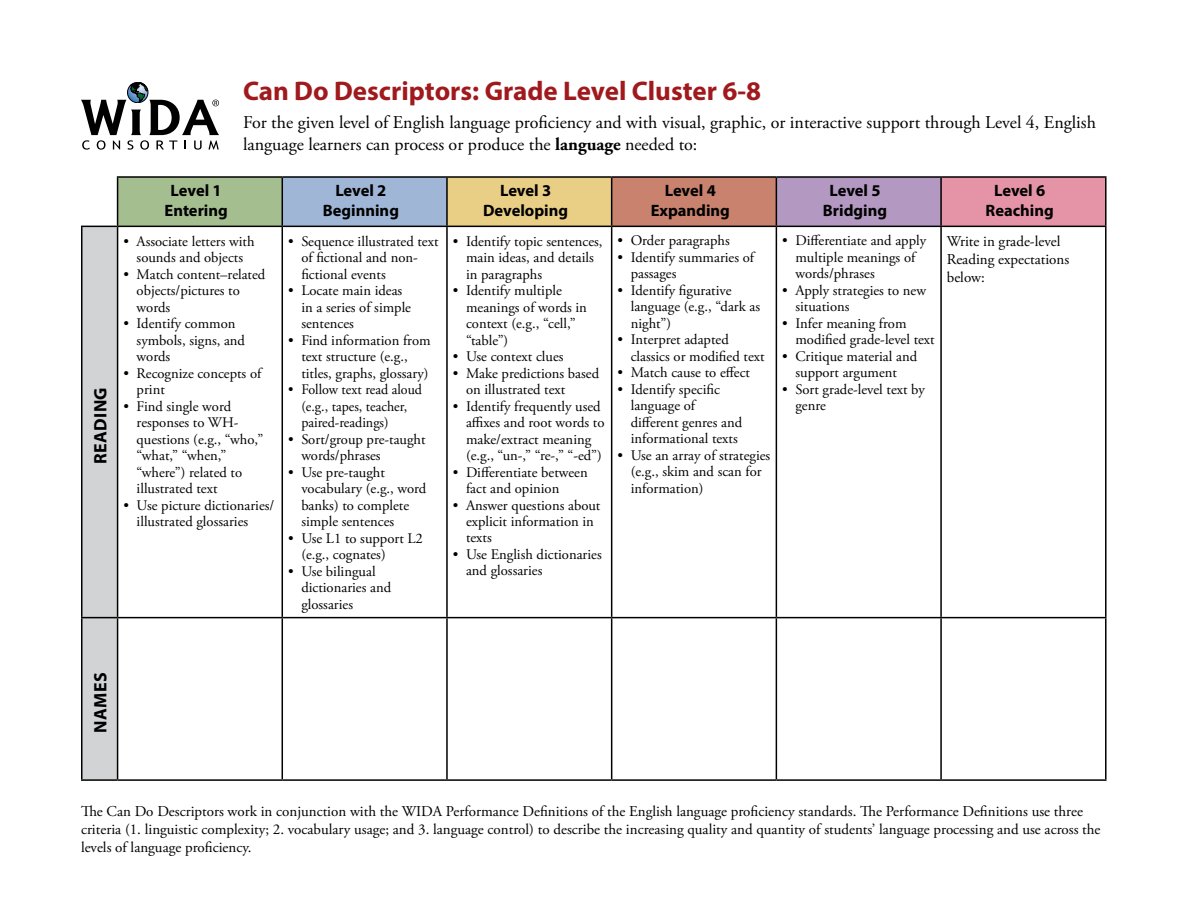
<style>
.page{position:relative;width:1188px;height:918px;background:#fff}
.page>*{position:absolute;margin:0;border:0;box-sizing:border-box;transform-origin:0 0}
.t1{font:700 27px "Myriad Pro";color:#a0191d}
.t2{font:18px/21.6px "Adobe Garamond Pro";color:#000}
.t3{font:700 18px "Myriad Pro";letter-spacing:.02em;color:#000}
.t4{font:700 16.5px/19.5px "Myriad Pro";color:#000;text-align:center}
.t5{font:15px/18px "Adobe Garamond Pro";color:#000}
.t6{font:14.7px/16.5px "Adobe Garamond Pro";color:#000}
.t7{font:14.7px/16.5px "Adobe Garamond Pro";color:#000;scale:.96 1}
.s1{font-weight:700}
</style>
<div class="page">
<svg style="left:81px;top:82px;width:138px;height:68px"></svg>
<div style="left:118px;top:177px;width:164px;height:49px;background:#a5be90"></div>
<div style="left:282px;top:177px;width:165px;height:49px;background:#9fb6d7"></div>
<div style="left:447px;top:177px;width:165px;height:49px;background:#e9ce86"></div>
<div style="left:612px;top:177px;width:164px;height:49px;background:#c8826d"></div>
<div style="left:776px;top:177px;width:165px;height:49px;background:#b398c2"></div>
<div style="left:941px;top:177px;width:165px;height:49px;background:#e594a8"></div>
<div style="left:82px;top:227px;width:35px;height:552px;background:#d1d3d4"></div>
<hr style="left:282px;top:176px;width:165px;height:2px;background:#000">
<hr style="left:447px;top:176px;width:165px;height:2px;background:#000">
<hr style="left:446px;top:178px;width:2px;height:48px;background:#000">
<hr style="left:612px;top:176px;width:164px;height:2px;background:#000">
<hr style="left:611px;top:178px;width:1px;height:48px;background:#000">
<hr style="left:776px;top:176px;width:165px;height:2px;background:#000">
<hr style="left:776px;top:178px;width:1px;height:48px;background:#000">
<hr style="left:941px;top:176px;width:166px;height:2px;background:#000">
<hr style="left:940px;top:178px;width:2px;height:48px;background:#000">
<hr style="left:1105px;top:178px;width:2px;height:48px;background:#000">
<hr style="left:282px;top:226px;width:165px;height:1px;background:#000">
<hr style="left:282px;top:227px;width:1px;height:390px;background:#000">
<hr style="left:447px;top:226px;width:165px;height:1px;background:#000">
<hr style="left:446px;top:227px;width:2px;height:390px;background:#000">
<hr style="left:612px;top:226px;width:164px;height:1px;background:#000">
<hr style="left:611px;top:227px;width:1px;height:390px;background:#000">
<hr style="left:776px;top:226px;width:165px;height:1px;background:#000">
<hr style="left:776px;top:227px;width:1px;height:390px;background:#000">
<hr style="left:941px;top:226px;width:166px;height:1px;background:#000">
<hr style="left:940px;top:227px;width:2px;height:390px;background:#000">
<hr style="left:1105px;top:227px;width:2px;height:390px;background:#000">
<hr style="left:81px;top:618px;width:1px;height:161px;background:#000">
<hr style="left:118px;top:617px;width:164px;height:1px;background:#000">
<hr style="left:117px;top:618px;width:1px;height:161px;background:#000">
<hr style="left:282px;top:617px;width:165px;height:1px;background:#000">
<hr style="left:282px;top:618px;width:1px;height:161px;background:#000">
<hr style="left:447px;top:617px;width:165px;height:1px;background:#000">
<hr style="left:446px;top:618px;width:2px;height:161px;background:#000">
<hr style="left:612px;top:617px;width:164px;height:1px;background:#000">
<hr style="left:611px;top:618px;width:1px;height:161px;background:#000">
<hr style="left:776px;top:617px;width:165px;height:1px;background:#000">
<hr style="left:776px;top:618px;width:1px;height:161px;background:#000">
<hr style="left:941px;top:617px;width:166px;height:1px;background:#000">
<hr style="left:940px;top:618px;width:2px;height:161px;background:#000">
<hr style="left:1105px;top:618px;width:2px;height:161px;background:#000">
<hr style="left:81px;top:779px;width:37px;height:2px;background:#000">
<hr style="left:118px;top:779px;width:164px;height:2px;background:#000">
<hr style="left:282px;top:779px;width:165px;height:2px;background:#000">
<hr style="left:447px;top:779px;width:165px;height:2px;background:#000">
<hr style="left:612px;top:779px;width:164px;height:2px;background:#000">
<hr style="left:776px;top:779px;width:165px;height:2px;background:#000">
<hr style="left:941px;top:779px;width:166px;height:2px;background:#000">
<hr style="left:117px;top:176px;width:165px;height:2px;background:#000">
<hr style="left:117px;top:178px;width:1px;height:48px;background:#000">
<hr style="left:282px;top:178px;width:1px;height:48px;background:#000">
<hr style="left:118px;top:226px;width:164px;height:1px;background:#000">
<hr style="left:81px;top:226px;width:37px;height:1px;background:#000">
<hr style="left:81px;top:227px;width:1px;height:390px;background:#000">
<hr style="left:117px;top:227px;width:1px;height:390px;background:#000">
<hr style="left:81px;top:617px;width:37px;height:1px;background:#000">
<p class="t1" style="left:243px;top:73px;width:520px">Can Do Descriptors: Grade Level Cluster 6-8</p>
<p class="t2" style="left:243px;top:112px;width:855px">For the given level of English language proficiency and with visual, graphic, or interactive support through Level 4, English language learners can process or produce the <span class="s1">language</span> needed to:</p>
<p class="t3" style="left:89px;top:464px;width:76px;rotate:-90deg">Reading</p>
<p class="t4" style="left:165px;top:180px;width:65px">Level 1<br>Entering</p>
<p class="t4" style="left:323px;top:180px;width:78px">Level 2<br>Beginning</p>
<p class="t4" style="left:483px;top:180px;width:87px">Level 3<br>Developing</p>
<p class="t4" style="left:651px;top:180px;width:81px">Level 4<br>Expanding</p>
<p class="t4" style="left:823px;top:180px;width:66px">Level 5<br>Bridging</p>
<p class="t4" style="left:986px;top:180px;width:70px">Level 6<br>Reaching</p>
<p class="t6" style="left:123px;top:233px;width:133px;text-align:center">• Associate letters with sounds and objects</p>
<p class="t6" style="left:137px;top:266px;width:130px;text-indent:-13px">• Match content–related objects/pictures to words</p>
<p class="t6" style="left:137px;top:316px;width:110px;text-indent:-13px">• Identify common symbols, signs, and words</p>
<p class="t6" style="left:137px;top:365px;width:126px;text-indent:-13px">• Recognize concepts of print</p>
<p class="t6" style="left:137px;top:398px;width:128px;text-indent:-13px">• Find single word responses to WH&shy;questions (e.g., “who,” “what,” “when,” “where”) related to illustrated text</p>
<p class="t6" style="left:137px;top:497px;width:139px;text-indent:-13px">• Use picture dictionaries/ illustrated glossaries</p>
<p class="t6" style="left:301px;top:233px;width:139px;text-indent:-13px">• Sequence illustrated text of fictional and non&shy;fictional events</p>
<p class="t6" style="left:301px;top:283px;width:111px;text-indent:-13px">• Locate main ideas in a series of simple sentences</p>
<p class="t6" style="left:301px;top:332px;width:131px;text-indent:-13px">• Find information from text structure (e.g., titles, graphs, glossary)</p>
<p class="t7" style="left:301px;top:382px;width:127px;text-indent:-13px">• Follow text read aloud (e.g., tapes, teacher, paired-readings)</p>
<p class="t6" style="left:301px;top:431px;width:126px;text-indent:-13px">• Sort/group pre-taught words/phrases</p>
<p class="t6" style="left:301px;top:464px;width:127px;text-indent:-13px">• Use pre-taught vocabulary (e.g., word banks) to complete simple sentences</p>
<p class="t6" style="left:301px;top:530px;width:123px;text-indent:-13px">• Use L1 to support L2 (e.g., cognates)</p>
<p class="t6" style="left:301px;top:563px;width:91px;text-indent:-13px">• Use bilingual dictionaries and glossaries</p>
<p class="t6" style="left:466px;top:233px;width:138px;text-indent:-13px">• Identify topic sentences, main ideas, and details in paragraphs</p>
<p class="t6" style="left:466px;top:283px;width:122px;text-indent:-13px">• Identify multiple meanings of words in context (e.g., “cell,” “table”)</p>
<p class="t6" style="left:453px;top:349px;width:112px">• Use context clues</p>
<p class="t6" style="left:466px;top:365px;width:135px;text-indent:-13px">• Make predictions based on illustrated text</p>
<p class="t6" style="left:466px;top:398px;width:140px;text-indent:-13px">• Identify frequently used affixes and root words to make/extract meaning (e.g., “un-,” “re-,” “-ed”)</p>
<p class="t6" style="left:466px;top:464px;width:123px;text-indent:-13px">• Differentiate between fact and opinion</p>
<p class="t6" style="left:466px;top:497px;width:136px;text-indent:-13px">• Answer questions about explicit information in texts</p>
<p class="t6" style="left:466px;top:547px;width:137px;text-indent:-13px">• Use English dictionaries and glossaries</p>
<p class="t6" style="left:617px;top:233px;width:114px">• Order paragraphs</p>
<p class="t6" style="left:631px;top:250px;width:125px;text-indent:-13px">• Identify summaries of passages</p>
<p class="t6" style="left:631px;top:283px;width:131px;text-indent:-13px">• Identify figurative language (e.g., “dark as night”)</p>
<p class="t6" style="left:631px;top:332px;width:135px;text-indent:-13px">• Interpret adapted classics or modified text</p>
<p class="t6" style="left:617px;top:365px;width:134px">• Match cause to effect</p>
<p class="t6" style="left:631px;top:382px;width:113px;text-indent:-13px">• Identify specific language of different genres and informational texts</p>
<p class="t6" style="left:631px;top:448px;width:141px;text-indent:-13px">• Use an array of strategies (e.g., skim and scan for information)</p>
<p class="t6" style="left:795px;top:233px;width:132px;text-indent:-13px">• Differentiate and apply multiple meanings of words/phrases</p>
<p class="t6" style="left:795px;top:283px;width:132px;text-indent:-13px">• Apply strategies to new situations</p>
<p class="t6" style="left:795px;top:316px;width:141px;text-indent:-13px">• Infer meaning from modified grade-level text</p>
<p class="t6" style="left:782px;top:349px;width:136px;text-align:center">• Critique material and support argument</p>
<p class="t6" style="left:795px;top:382px;width:131px;text-indent:-13px">• Sort grade-level text by genre</p>
<p class="t5" style="left:947px;top:233px;width:124px">Write in grade-level<br>Reading expectations below:</p>
<p class="t3" style="left:89px;top:733px;width:60px;rotate:-90deg">NAMES</p>
<p class="t5" style="left:81px;top:803px;width:1021px">The Can Do Descriptors work in conjunction with the WIDA Performance Definitions of the English language proficiency standards. The Performance Definitions use three criteria (1. linguistic complexity; 2. vocabulary usage; and 3. language control) to describe the increasing quality and quantity of students’ language processing and use across the levels of language proficiency.</p>
</div>
